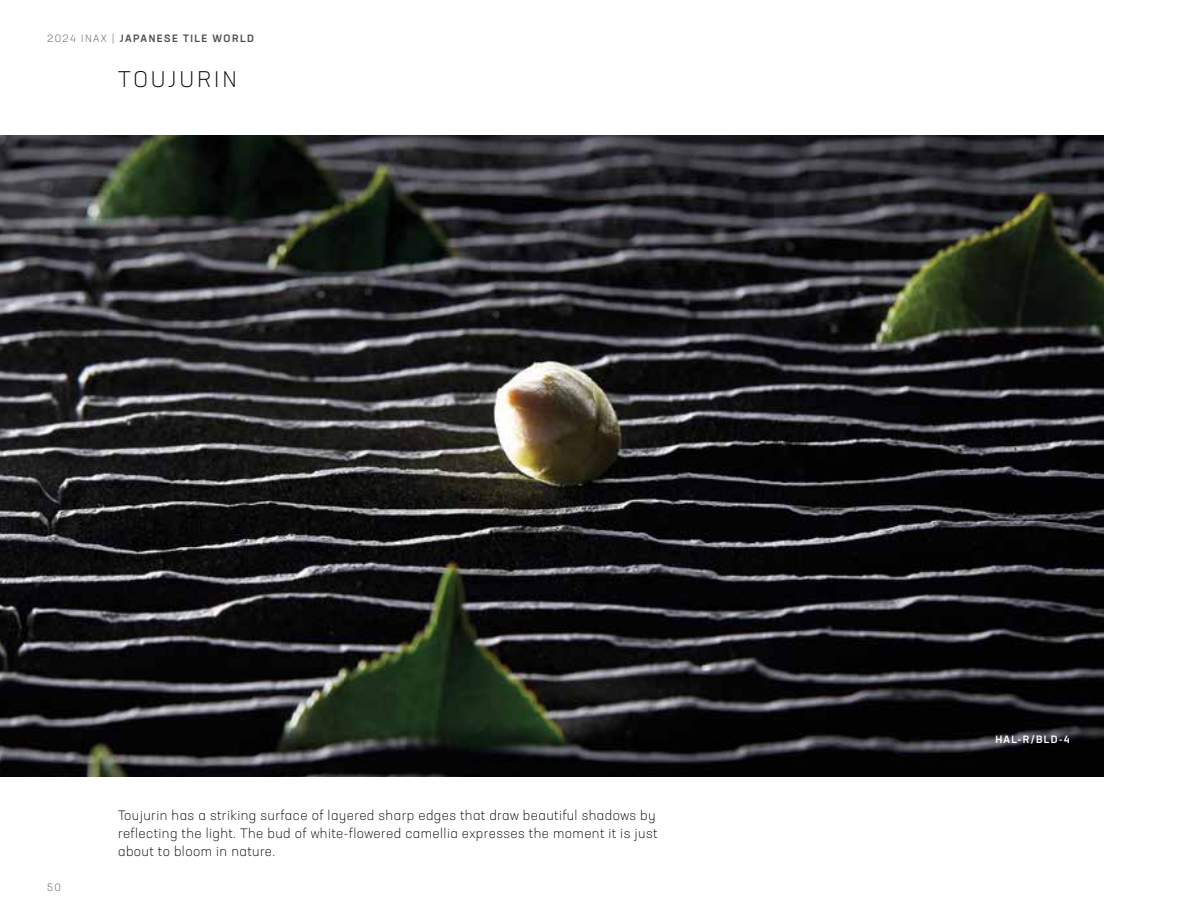
<style>
.page{position:relative;width:1188px;height:918px;background:#fff}
.page>*{position:absolute;margin:0;border:0;box-sizing:border-box;transform-origin:0 0}
.t1{font:300 22.5px "Neusa Next Pro";letter-spacing:.14em;color:#000}
.t2{font:300 13.5px/18px "Neusa Next Pro";letter-spacing:.03em;color:#000}
.t3{font:300 10.5px "Neusa Next Pro";letter-spacing:.13em;color:#4d4d4f}
.t4{font:500 10.5px "Neusa Next Pro";color:#fff}
.t5{font:500 10.5px "Neusa Next Pro";letter-spacing:.14em;color:#4d4d4f}
.s1{font-weight:500}
</style>
<div class="page">
<img style="left:0;top:135px;width:1104px;height:641px">
<p class="t3" style="left:47px;top:32px;width:118px">2024 INAX | <span class="s1">JAPANESE</span></p>
<p class="t5" style="left:183px;top:31px;width:7px">TILE</p>
<p class="t5" style="left:213px;top:31px;width:43px">WORLD</p>
<h1 class="t1" style="left:118px;top:65px;width:120px">TOUJURIN</h1>
<p class="t3" style="left:47px;top:881px;width:15px">50</p>
<p class="t2" style="left:118px;top:807px;width:541px">Toujurin has a striking surface of layered sharp edges that draw beautiful shadows by reflecting the light. The bud of white-flowered camellia expresses the moment it is just about to bloom in nature.</p>
<p class="t4" style="left:995px;top:732px;width:76px">HAL-R/BLD-4</p>
</div>
